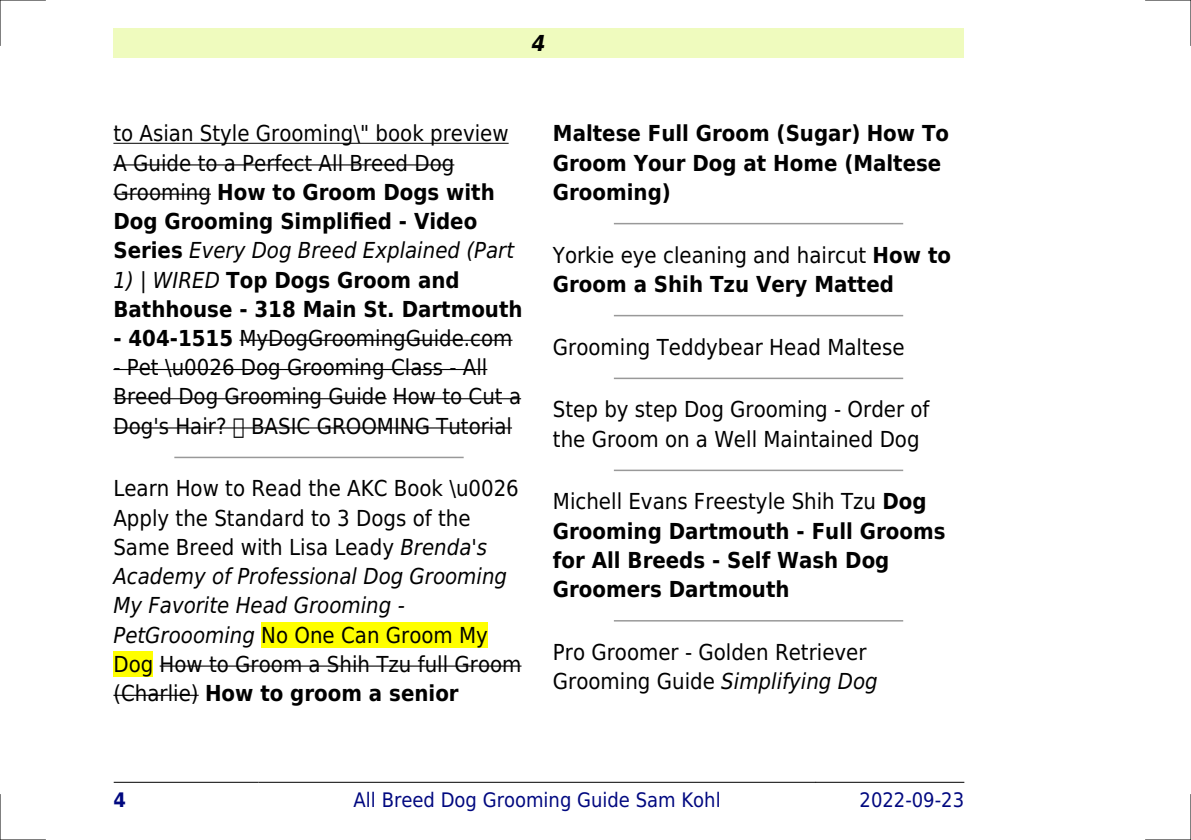
<style>
.page{position:relative;width:1191px;height:840px;background:#fff}
.page>*{position:absolute;margin:0;border:0;box-sizing:border-box;transform-origin:0 0}
.t1{font:22px/29.2px "DejaVu Sans Condensed";color:#000}
.t2{font:700 22px/29.2px "DejaVu Sans Condensed";color:#000}
.t3{font:italic 700 22px "DejaVu Sans Condensed";color:#000}
.t4{font:20px "DejaVu Sans Condensed";color:#000880}
.t5{font:700 20px "DejaVu Sans Condensed";color:#000880}
.s1{font-weight:700}
.s2{font-style:italic}
.s3{font-weight:400;font-style:italic}
.s4{font-weight:400}
</style>
<div class="page">
<div style="left:113px;top:28px;width:851px;height:30px;background:#effbbe"></div>
<hr style="left:114px;top:781px;width:144px;height:1px;background:#000">
<hr style="left:259px;top:781px;width:556px;height:1px;background:#000">
<hr style="left:816px;top:781px;width:148px;height:1px;background:#000">
<hr style="left:113px;top:143px;width:395px;height:1px;background:#000">
<hr style="left:113px;top:164px;width:341px;height:1px;background:#000">
<hr style="left:113px;top:193px;width:98px;height:2px;background:#000">
<hr style="left:239px;top:339px;width:273px;height:1px;background:#000">
<hr style="left:113px;top:369px;width:374px;height:1px;background:#000">
<hr style="left:113px;top:398px;width:273px;height:1px;background:#000">
<hr style="left:393px;top:398px;width:128px;height:1px;background:#000">
<hr style="left:113px;top:427px;width:399px;height:1px;background:#000">
<hr style="left:175px;top:456px;width:288px;height:2px;background:#999">
<div style="left:261px;top:621px;width:227px;height:26px;background:#ff0"></div>
<div style="left:113px;top:651px;width:40px;height:25px;background:#ff0"></div>
<hr style="left:160px;top:665px;width:361px;height:1px;background:#000">
<hr style="left:113px;top:694px;width:86px;height:1px;background:#000">
<hr style="left:614px;top:223px;width:288px;height:1px;background:#999">
<hr style="left:614px;top:315px;width:288px;height:1px;background:#999">
<hr style="left:614px;top:377px;width:288px;height:2px;background:#999">
<hr style="left:614px;top:469px;width:288px;height:2px;background:#999">
<hr style="left:614px;top:619px;width:288px;height:2px;background:#999">
<hr style="left:0;top:0;width:45px;height:1px;background:#000">
<hr style="left:1145px;top:0;width:46px;height:1px;background:#000">
<hr style="left:0;top:839px;width:45px;height:1px;background:#000">
<hr style="left:1145px;top:839px;width:46px;height:1px;background:#000">
<hr style="left:0;top:0;width:1px;height:45px;background:#000">
<hr style="left:0;top:794px;width:1px;height:45px;background:#000">
<hr style="left:1190px;top:0;width:1px;height:45px;background:#000">
<hr style="left:1190px;top:794px;width:1px;height:45px;background:#000">
<svg style="left:234px;top:427px;width:10px;height:2px"></svg>
<p class="t3" style="left:532px;top:30px;width:15px">4</p>
<p class="t1" style="left:113px;top:119px;width:402px">to Asian Style Grooming\" book preview A Guide to a Perfect All Breed Dog Grooming <span class="s1">How to Groom Dogs with Dog Grooming Simplified - Video Series</span> <span class="s2">Every Dog Breed Explained (Part</span></p>
<p class="t2" style="left:113px;top:265px;width:411px"><span class="s3">1) | WIRED</span> Top Dogs Groom and<br>Bathhouse - 318 Main St. Dartmouth</p>
<p class="t1" style="left:113px;top:323px;width:400px"><span class="s1">- 404-1515</span> MyDogGroomingGuide.com</p>
<p class="t1" style="left:113px;top:353px;width:409px">- Pet \u0026 Dog Grooming Class - All<br>Breed Dog Grooming Guide How to Cut a<br>Dog's Hair? BASIC GROOMING Tutorial</p>
<p class="t1" style="left:113px;top:474px;width:409px">Learn How to Read the AKC Book \u0026<br>Apply the Standard to 3 Dogs of the Same Breed with Lisa Leady <span class="s2">Brenda's Academy of Professional Dog Grooming My Favorite Head Grooming - PetGroooming</span> No One Can Groom My Dog How to Groom a Shih Tzu full Groom (Charlie) <span class="s1">How to groom a senior</span></p>
<p class="t2" style="left:553px;top:119px;width:398px">Maltese Full Groom (Sugar) How To<br>Groom Your Dog at Home (Maltese<br>Grooming)</p>
<p class="t2" style="left:553px;top:240px;width:399px"><span class="s4">Yorkie eye cleaning and haircut</span> How to<br>Groom a Shih Tzu Very Matted</p>
<p class="t1" style="left:553px;top:332px;width:353px">Grooming Teddybear Head Maltese</p>
<p class="t1" style="left:553px;top:395px;width:378px">Step by step Dog Grooming - Order of the Groom on a Well Maintained Dog</p>
<p class="t2" style="left:553px;top:487px;width:394px"><span class="s4">Michell Evans Freestyle Shih Tzu</span> Dog<br>Grooming Dartmouth - Full Grooms for All Breeds - Self Wash Dog<br>Groomers Dartmouth</p>
<p class="t1" style="left:553px;top:637px;width:326px">Pro Groomer - Golden Retriever<br>Grooming Guide <span class="s2">Simplifying Dog</span></p>
<p class="t5" style="left:113px;top:787px;width:14px">4</p>
<p class="t4" style="left:354px;top:787px;width:368px">All Breed Dog Grooming Guide Sam Kohl</p>
<p class="t4" style="left:859px;top:787px;width:106px">2022-09-23</p>
</div>
